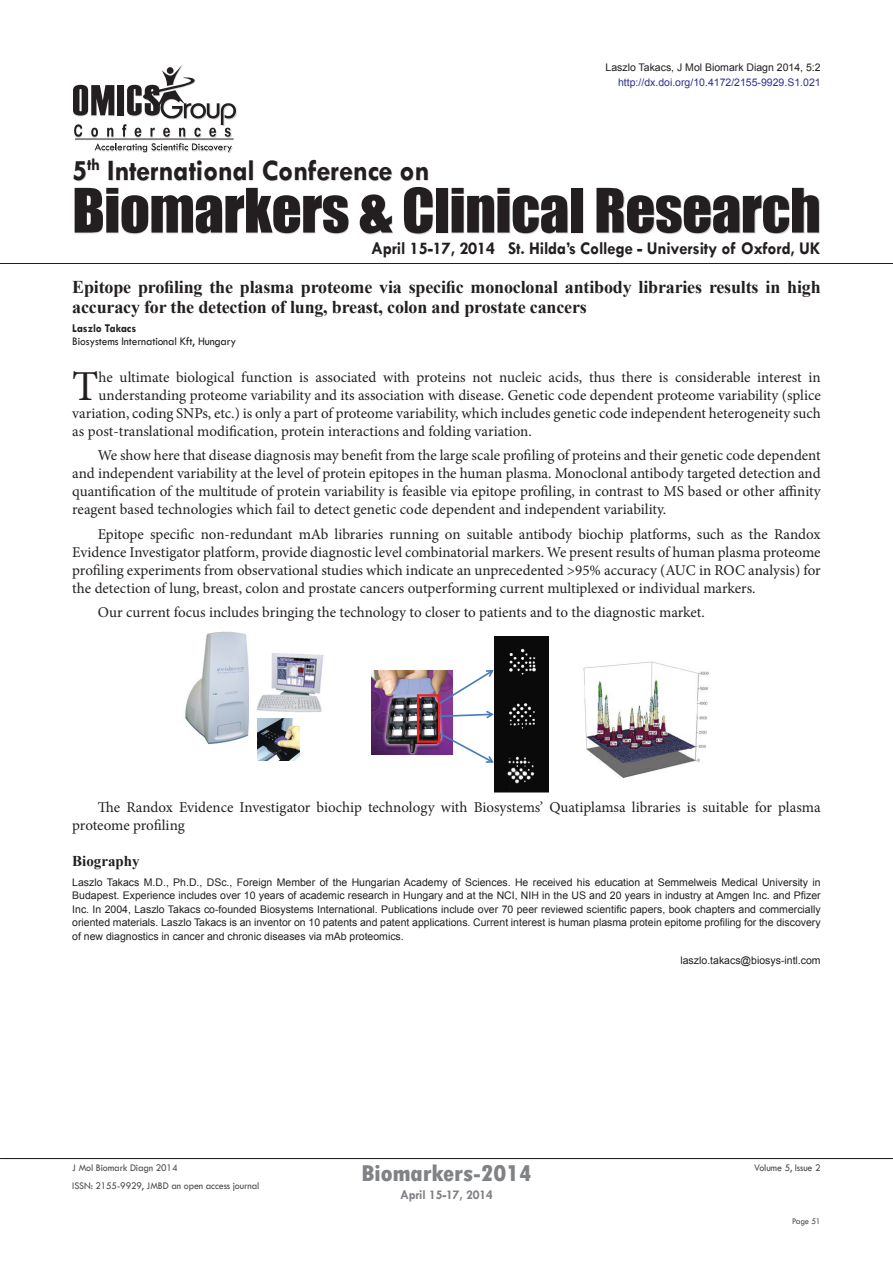
<style>
.page{position:relative;width:893px;height:1263px;background:#fff}
.page>*{position:absolute;margin:0;border:0;box-sizing:border-box;transform-origin:0 0}
.t1{font:56.4px "Impact";letter-spacing:-.01em;color:#231f20;scale:1.05 1}
.t2{font:42.75px "Minion Pro";color:#231f20}
.t3{font:700 30px "Tw Cen";letter-spacing:-.01em;color:#231f20;scale:.95 1}
.t4{font:800 condensed 24px "Tw Cen";letter-spacing:-.01em;color:#808285;scale:1.1 1}
.t5{font:700 18px/19.8px "Times New Roman";letter-spacing:-.01em;color:#231f20}
.t6{font:700 18px "Tw Cen";letter-spacing:-.01em;color:#231f20;scale:.95 1}
.t7{font:15px/18px "Minion Pro";color:#231f20;text-align:justify}
.t8{font:700 15px "Times New Roman";color:#231f20}
.t9{font:700 13.5px "Tw Cen";letter-spacing:-.01em;color:#808285;scale:.95 1}
.t10{font:12px "Tw Cen";letter-spacing:-.01em;color:#231f20;scale:.95 1}
.t11{font:700 12px "Tw Cen";letter-spacing:-.01em;color:#231f20;scale:.95 1}
.t12{font:10.5px/13.5px "Arial";color:#231f20;text-align:justify}
.t13{font:10.5px "Tw Cen";letter-spacing:-.01em;color:#4b4c4d;scale:.95 1}
.t14{font:10.5px "Arial";color:#2e3092}
.t15{font:9px "Tw Cen";letter-spacing:-.02em;color:#4b4c4d;scale:.95 1}
</style>
<div class="page">
<svg style="left:73px;top:85px;width:41px;height:31px"></svg>
<div style="left:117px;top:85px;width:7px;height:30px;background:#231f20"></div>
<hr style="left:75px;top:139px;width:159px;height:1px;background:#231f20">
<svg style="left:74px;top:124px;width:8px;height:13px"></svg>
<svg style="left:91px;top:128px;width:7px;height:9px"></svg>
<svg style="left:107px;top:128px;width:6px;height:9px"></svg>
<svg style="left:122px;top:64px;width:114px;height:73px"></svg>
<svg style="left:95px;top:143px;width:137px;height:9px"></svg>
<hr style="left:0;top:263px;width:893px;height:1px;background:#231f20">
<hr style="left:0;top:1158px;width:893px;height:1px;background:#231f20">
<div style="left:74px;top:159px;width:355px;height:22px;background:#231f20;opacity:.25"></div>
<div style="left:75px;top:187px;width:745px;height:47px;background:#231f20;opacity:.25"></div>
<img style="left:185px;top:631px;width:65px;height:114px">
<img style="left:249px;top:645px;width:75px;height:74px">
<img style="left:257px;top:718px;width:43px;height:42px">
<img style="left:583px;top:662px;width:126px;height:117px">
<img style="left:372px;top:670px;width:80px;height:84px">
<div style="left:417px;top:694px;width:23px;height:49px;border:2px solid #ee2123"></div>
<img style="left:494px;top:637px;width:55px;height:155px">
<svg style="left:437px;top:731px;width:58px;height:33px"></svg>
<svg style="left:437px;top:669px;width:58px;height:51px"></svg>
<p class="t12" style="left:605px;top:61px;width:217px">Laszlo Takacs, J Mol Biomark Diagn 2014, 5:2</p>
<p class="t14" style="left:618px;top:75px;width:204px">http://dx.doi.org/10.4172/2155-9929.S1.021</p>
<h3 class="t3" style="left:72px;top:152px;width:378px">5<sup>th</sup> International Conference on</h3>
<h1 class="t1" style="left:72px;top:167px;width:714px">Biomarkers &amp; Clinical Research</h1>
<p class="t6" style="left:371px;top:237px;width:475px">April 15-17, 2014 St. Hilda’s College - University of Oxford, UK</p>
<p class="t5" style="left:72px;top:276px;width:750px">Epitope profiling the plasma proteome via specific monoclonal antibody libraries results in high accuracy for the detection of lung, breast, colon and prostate cancers</p>
<p class="t11" style="left:72px;top:321px;width:69px">Laszlo Takacs</p>
<p class="t10" style="left:72px;top:334px;width:174px">Biosystems International Kft, Hungary</p>
<p class="t2" style="left:72px;top:357px;width:28px">T</p>
<p class="t7" style="left:99px;top:368px;width:724px">he ultimate biological function is associated with proteins not nucleic acids, thus there is considerable interest in</p>
<p class="t7" style="left:99px;top:386px;width:724px">understanding proteome variability and its association with disease. Genetic code dependent proteome variability (splice</p>
<p class="t7" style="left:72px;top:404px;width:750px">variation, coding SNPs, etc.) is only a part of proteome variability, which includes genetic code independent heterogeneity such</p>
<p class="t7" style="left:72px;top:422px;width:461px">as post-translational modification, protein interactions and folding variation.</p>
<p class="t7" style="left:72px;top:446px;width:750px;text-indent:26px">We show here that disease diagnosis may benefit from the large scale profiling of proteins and their genetic code dependent and independent variability at the level of protein epitopes in the human plasma. Monoclonal antibody targeted detection and quantification of the multitude of protein variability is feasible via epitope profiling, in contrast to MS based or other affinity reagent based technologies which fail to detect genetic code dependent and independent variability.</p>
<p class="t7" style="left:72px;top:525px;width:750px;text-indent:26px">Epitope specific non-redundant mAb libraries running on suitable antibody biochip platforms, such as the Randox Evidence Investigator platform, provide diagnostic level combinatorial markers. We present results of human plasma proteome profiling experiments from observational studies which indicate an unprecedented &gt;95% accuracy (AUC in ROC analysis) for the detection of lung, breast, colon and prostate cancers outperforming current multiplexed or individual markers.</p>
<p class="t7" style="left:98px;top:603px;width:609px">Our current focus includes bringing the technology to closer to patients and to the diagnostic market.</p>
<p class="t7" style="left:72px;top:798px;width:750px;text-indent:26px">The Randox Evidence Investigator biochip technology with Biosystems’ Quatiplamsa libraries is suitable for plasma proteome profiling</p>
<p class="t8" style="left:72px;top:850px;width:69px">Biography</p>
<p class="t12" style="left:72px;top:875px;width:750px">Laszlo Takacs M.D., Ph.D., DSc., Foreign Member of the Hungarian Academy of Sciences. He received his education at Semmelweis Medical University in Budapest. Experience includes over 10 years of academic research in Hungary and at the NCI, NIH in the US and 20 years in industry at Amgen Inc. and Pfizer Inc. In 2004, Laszlo Takacs co-founded Biosystems International. Publications include over 70 peer reviewed scientific papers, book chapters and commercially oriented materials. Laszlo Takacs is an inventor on 10 patents and patent applications. Current interest is human plasma protein epitome profiling for the discovery of new diagnostics in cancer and chronic diseases via mAb proteomics.</p>
<p class="t12" style="left:680px;top:954px;width:142px">laszlo.takacs@biosys-intl.com</p>
<h3 class="t4" style="left:361px;top:1159px;width:157px">Biomarkers-2014</h3>
<p class="t9" style="left:400px;top:1186px;width:99px">April 15-17, 2014</p>
<p class="t13" style="left:72px;top:1162px;width:112px">J Mol Biomark Diagn 2014</p>
<p class="t13" style="left:754px;top:1162px;width:72px">Volume 5, Issue 2</p>
<p class="t13" style="left:72px;top:1179px;width:198px">ISSN: 2155-9929, JMBD an open access journal</p>
<p class="t15" style="left:792px;top:1215px;width:32px">Page 51</p>
</div>
